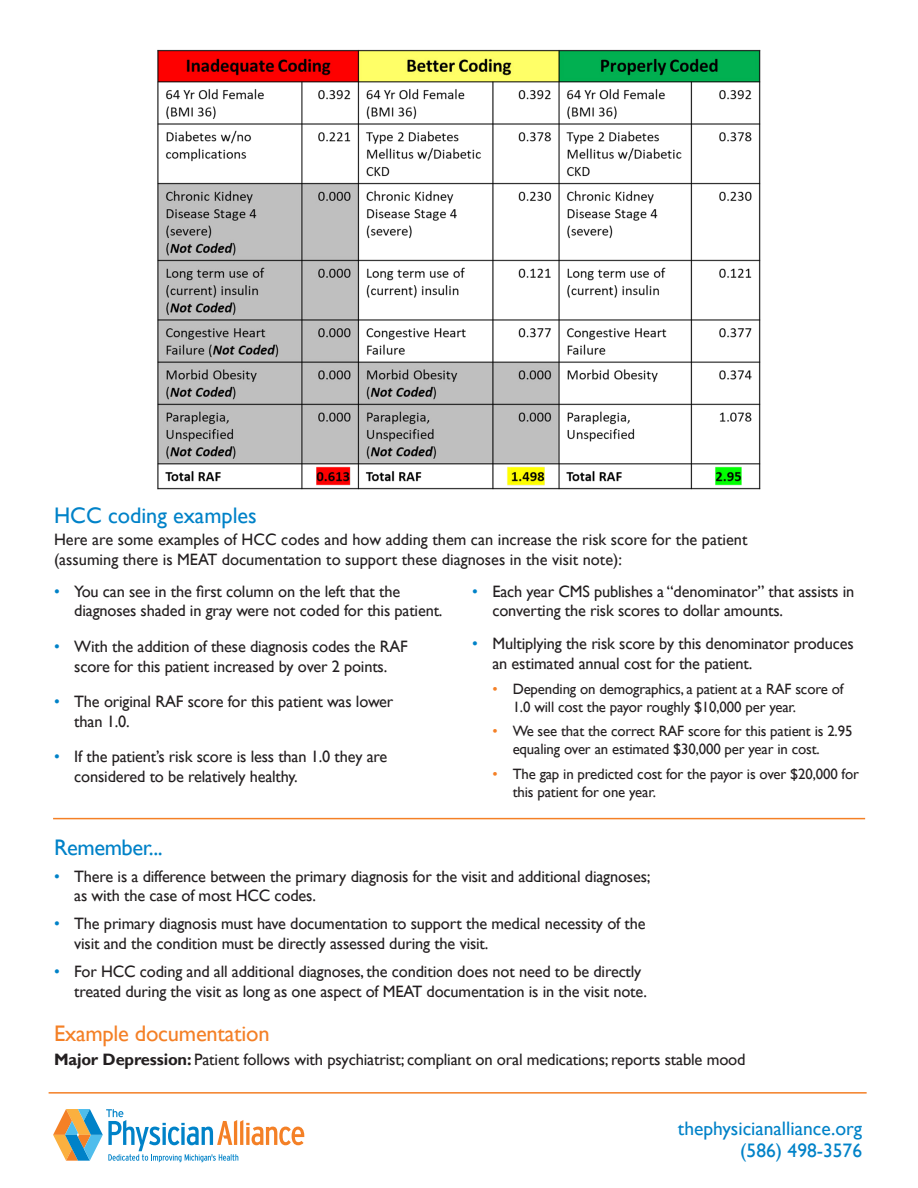
<style>
.page{position:relative;width:918px;height:1188px;background:#fff}
.page>*{position:absolute;margin:0;border:0;box-sizing:border-box;transform-origin:0 0}
.t1{font:22.5px "Gill Sans";letter-spacing:-.01em;color:#f48026}
.t2{font:22.5px "Gill Sans";color:#0082c8}
.t3{font:22.5px "Gill Sans";letter-spacing:-.02em;color:#0082c8}
.t4{font:19.5px "Gill Sans";color:#0082c8}
.t5{font:16.5px/19.5px "Gill Sans";letter-spacing:-.01em;color:#231f20}
.t6{font:15px/18px "Gill Sans";letter-spacing:-.01em;color:#231f20}
.s1{color:#0082c8}
.s2{color:#f48026}
.s3{font-weight:700}
</style>
<div class="page">
<img style="left:158px;top:49px;width:603px;height:441px">
<hr style="left:49px;top:1092px;width:818px;height:2px;background:#f48026">
<svg style="left:53px;top:1109px;width:251px;height:53px"></svg>
<hr style="left:53px;top:818px;width:812px;height:1px;background:#f48026">
<p class="t2" style="left:54px;top:502px;width:204px">HCC coding examples</p>
<p class="t5" style="left:54px;top:530px;width:695px">Here are some examples of HCC codes and how adding them can increase the risk score for the patient (assuming there is MEAT documentation to support these diagnoses in the visit note):</p>
<p class="t5" style="left:492px;top:581px;width:363px;text-indent:-20px"><span class="s1">•</span> Each year CMS publishes a “denominator” that assists in converting the risk scores to dollar amounts.</p>
<p class="t5" style="left:492px;top:634px;width:363px;text-indent:-20px"><span class="s1">•</span> Multiplying the risk score by this denominator produces an estimated annual cost for the patient.</p>
<p class="t6" style="left:513px;top:679px;width:332px;text-indent:-20px"><span class="s2">•</span> Depending on demographics, a patient at a RAF score of<br>1.0 will cost the payor roughly $10,000 per year.</p>
<p class="t6" style="left:513px;top:722px;width:341px;text-indent:-20px"><span class="s2">•</span> We see that the correct RAF score for this patient is 2.95 equaling over an estimated $30,000 per year in cost.</p>
<p class="t6" style="left:513px;top:765px;width:348px;text-indent:-20px"><span class="s2">•</span> The gap in predicted cost for the payor is over $20,000 for this patient for one year.</p>
<p class="t5" style="left:74px;top:581px;width:370px;text-indent:-20px"><span class="s1">•</span> You can see in the first column on the left that the diagnoses shaded in gray were not coded for this patient.</p>
<p class="t5" style="left:54px;top:637px;width:355px;text-align:center"><span class="s1">•</span> With the addition of these diagnosis codes the RAF score for this patient increased by over 2 points.</p>
<p class="t5" style="left:74px;top:692px;width:321px;text-indent:-20px"><span class="s1">•</span> The original RAF score for this patient was lower than 1.0.</p>
<p class="t5" style="left:74px;top:747px;width:315px;text-indent:-20px"><span class="s1">•</span> If the patient’s risk score is less than 1.0 they are considered to be relatively healthy.</p>
<p class="t3" style="left:54px;top:835px;width:110px">Remember...</p>
<p class="t5" style="left:74px;top:866px;width:578px;text-indent:-20px"><span class="s1">•</span> There is a difference between the primary diagnosis for the visit and additional diagnoses; as with the case of most HCC codes.</p>
<p class="t5" style="left:74px;top:914px;width:573px;text-indent:-20px"><span class="s1">•</span> The primary diagnosis must have documentation to support the medical necessity of the visit and the condition must be directly assessed during the visit.</p>
<p class="t5" style="left:74px;top:962px;width:574px;text-indent:-20px"><span class="s1">•</span> For HCC coding and all additional diagnoses, the condition does not need to be directly treated during the visit as long as one aspect of MEAT documentation is in the visit note.</p>
<p class="t1" style="left:54px;top:1020px;width:217px">Example documentation</p>
<p class="t5" style="left:54px;top:1049px;width:693px"><span class="s3">Major Depression:</span> Patient follows with psychiatrist; compliant on oral medications; reports stable mood</p>
<p class="t4" style="left:678px;top:1117px;width:186px">thephysicianalliance.org</p>
<p class="t4" style="left:740px;top:1139px;width:123px">(586) 498-3576</p>
</div>
